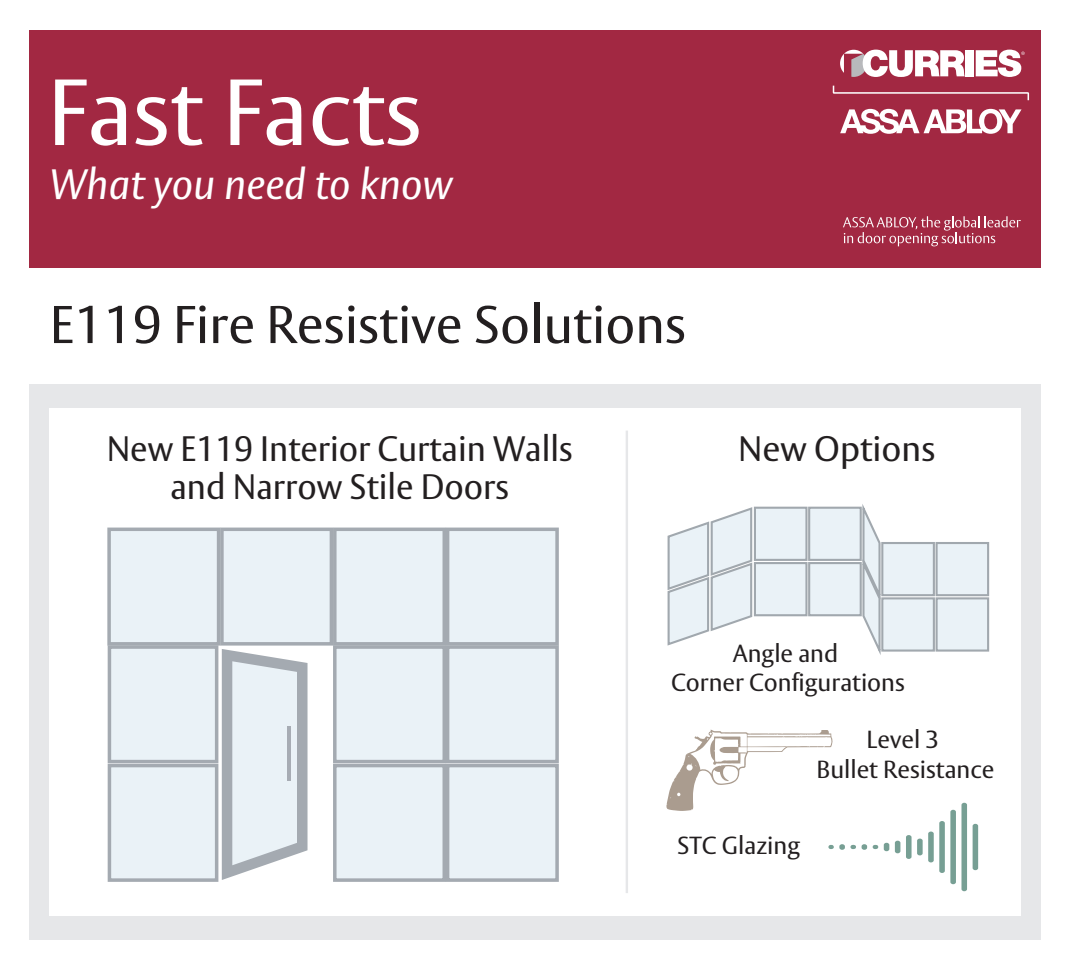
<style>
.page{position:relative;width:1071px;height:972px;background:#fff}
.page>*{position:absolute;margin:0;border:0;box-sizing:border-box;transform-origin:0 0}
.t1{font:92.75px "ASSA Vesta";color:#fff}
.t2{font:52.5px "ASSA Vesta";color:#231f20}
.t3{font:italic 42px "ASSA Vesta";color:#fff}
.t4{font:35px/38.5px "ASSA Vesta";color:#231f20;text-align:center}
.t5{font:24.5px/29.4px "ASSA Vesta";color:#231f20;text-align:center}
</style>
<div class="page">
<div style="left:30px;top:384px;width:1011px;height:556px;background:#e6e7e9"></div>
<div style="left:50px;top:409px;width:971px;height:507px;background:#fff"></div>
<div style="left:30px;top:30px;width:1011px;height:237px;background:#a22842"></div>
<svg style="left:843px;top:216px;width:178px;height:30px"></svg>
<hr style="left:626px;top:431px;width:2px;height:462px;background:#e6e7e9">
<svg style="left:833px;top:86px;width:196px;height:14px"></svg>
<svg style="left:840px;top:109px;width:182px;height:25px"></svg>
<svg style="left:840px;top:50px;width:125px;height:27px"></svg>
<div style="left:965px;top:50px;width:8px;height:26px;background:#fff"></div>
<svg style="left:976px;top:50px;width:49px;height:27px"></svg>
<div style="left:881px;top:542px;width:54px;height:54px;background:#eaf2f7;border:2px solid #a1a8ae"></div>
<div style="left:881px;top:597px;width:54px;height:55px;background:#eaf2f7;border:2px solid #a1a8ae"></div>
<div style="left:936px;top:542px;width:53px;height:54px;background:#eaf2f7;border:2px solid #a1a8ae"></div>
<div style="left:936px;top:597px;width:53px;height:55px;background:#eaf2f7;border:2px solid #a1a8ae"></div>
<div style="left:754px;top:507px;width:54px;height:54px;background:#eaf2f7;border:2px solid #a1a8ae"></div>
<div style="left:754px;top:562px;width:54px;height:54px;background:#eaf2f7;border:2px solid #a1a8ae"></div>
<div style="left:808px;top:507px;width:54px;height:54px;background:#eaf2f7;border:2px solid #a1a8ae"></div>
<div style="left:808px;top:562px;width:54px;height:54px;background:#eaf2f7;border:2px solid #a1a8ae"></div>
<svg style="left:861px;top:504px;width:21px;height:151px"></svg>
<svg style="left:667px;top:507px;width:87px;height:139px"></svg>
<div style="left:108px;top:645px;width:110px;height:118px;background:#eaf2f7;border:4px solid #a4aab1"></div>
<div style="left:108px;top:764px;width:110px;height:118px;background:#eaf2f7;border:4px solid #a4aab1"></div>
<div style="left:333px;top:645px;width:113px;height:118px;background:#eaf2f7;border:4px solid #a4aab1"></div>
<div style="left:333px;top:764px;width:113px;height:118px;background:#eaf2f7;border:4px solid #a4aab1"></div>
<div style="left:446px;top:645px;width:113px;height:118px;background:#eaf2f7;border:4px solid #a4aab1"></div>
<div style="left:333px;top:528px;width:113px;height:118px;background:#eaf2f7;border:4px solid #a4aab1"></div>
<div style="left:446px;top:528px;width:113px;height:118px;background:#eaf2f7;border:4px solid #a4aab1"></div>
<div style="left:107px;top:528px;width:113px;height:118px;background:#eaf2f7;border:4px solid #a4aab1"></div>
<div style="left:220px;top:528px;width:113px;height:118px;background:#eaf2f7;border:4px solid #a4aab1"></div>
<div style="left:446px;top:764px;width:113px;height:118px;background:#eaf2f7;border:4px solid #a4aab1"></div>
<svg style="left:222px;top:649px;width:86px;height:231px;background:#d7dee3"></svg>
<hr style="left:287px;top:726px;width:4px;height:55px;background:#a7acb4">
<svg style="left:666px;top:730px;width:167px;height:81px"></svg>
<div style="left:973px;top:824px;width:5px;height:46px;background:#779f94;border-radius:2px"></div>
<div style="left:950px;top:810px;width:6px;height:74px;background:#779f94;border-radius:2px"></div>
<div style="left:962px;top:803px;width:5px;height:88px;background:#779f94;border-radius:2px"></div>
<div style="left:939px;top:821px;width:6px;height:52px;background:#779f94;border-radius:2px"></div>
<div style="left:928px;top:832px;width:6px;height:30px;background:#779f94;border-radius:2px"></div>
<div style="left:917px;top:839px;width:6px;height:16px;background:#779f94;border-radius:2px"></div>
<div style="left:906px;top:835px;width:6px;height:24px;background:#779f94;border-radius:2px"></div>
<div style="left:895px;top:841px;width:5px;height:12px;background:#779f94;border-radius:2px"></div>
<div style="left:884px;top:843px;width:5px;height:8px;background:#779f94;border-radius:2px"></div>
<svg style="left:873px;top:845px;width:5px;height:4px"></svg>
<svg style="left:862px;top:844px;width:5px;height:6px"></svg>
<svg style="left:828px;top:844px;width:28px;height:6px"></svg>
<h1 class="t1" style="left:47px;top:57px;width:376px">Fast Facts</h1>
<h3 class="t3" style="left:50px;top:159px;width:405px">What you need to know</h3>
<h2 class="t2" style="left:50px;top:293px;width:638px">E119 Fire Resistive Solutions</h2>
<h3 class="t4" style="left:107px;top:431px;width:468px">New E119 Interior Curtain Walls and Narrow Stile Doors</h3>
<h3 class="t4" style="left:738px;top:431px;width:199px">New Options</h3>
<p class="t5" style="left:671px;top:639px;width:235px">Angle and<br>Corner Configurations</p>
<p class="t5" style="left:816px;top:726px;width:180px">Level 3<br>Bullet Resistance</p>
<p class="t5" style="left:677px;top:832px;width:124px">STC Glazing</p>
</div>
